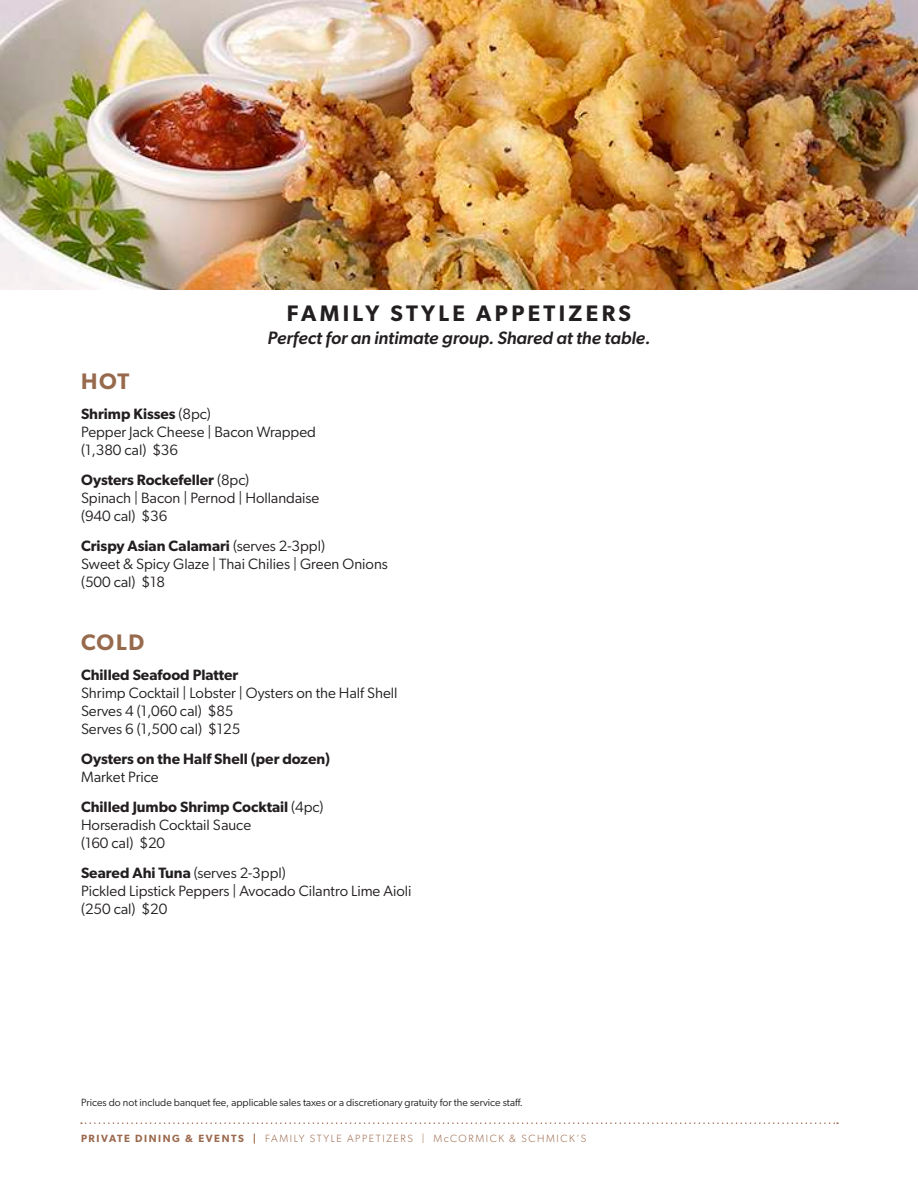
<style>
.page{position:relative;width:918px;height:1188px;background:#fff}
.page>*{position:absolute;margin:0;border:0;box-sizing:border-box;transform-origin:0 0}
.t1{font:600 22.5px "Gibson";letter-spacing:.15em;color:#231f20}
.t2{font:600 22.5px "Gibson";letter-spacing:.075em;color:#976a4d}
.t3{font:italic 500 18px "Gibson";color:#231f20}
.t4{font:15px/18px "Gibson";color:#231f20}
.t5{font:600 15px/30px "Gibson";color:#231f20}
.t6{font:10.5px "Gibson";color:#231f20}
.t7{font:300 10.5px "Gibson";letter-spacing:.15em;color:#9b694d}
.s1{font-weight:600}
.s2{font-weight:400}
</style>
<div class="page">
<img style="left:0;top:0;width:918px;height:290px">
<svg style="left:81px;top:1122px;width:757px;height:2px"></svg>
<h1 class="t1" style="left:287px;top:300px;width:346px">FAMILY STYLE APPETIZERS</h1>
<p class="t3" style="left:268px;top:326px;width:384px">Perfect for an intimate group. Shared at the table.</p>
<h1 class="t2" style="left:81px;top:367px;width:50px">HOT</h1>
<p class="t4" style="left:81px;top:404px;width:237px"><span class="s1">Shrimp Kisses</span> (8pc)<br>Pepper Jack Cheese | Bacon Wrapped (1,380 cal) $36</p>
<p class="t4" style="left:81px;top:470px;width:240px"><span class="s1">Oysters Rockefeller</span> (8pc)<br>Spinach | Bacon | Pernod | Hollandaise (940 cal) $36</p>
<p class="t4" style="left:81px;top:536px;width:308px"><span class="s1">Crispy Asian Calamari</span> (serves 2-3ppl)<br>Sweet &amp; Spicy Glaze | Thai Chilies | Green Onions (500 cal) $18</p>
<h1 class="t2" style="left:81px;top:628px;width:65px">COLD</h1>
<p class="t5" style="left:81px;top:659px;width:159px">Chilled Seafood Platter</p>
<p class="t4" style="left:81px;top:683px;width:318px">Shrimp Cocktail | Lobster | Oysters on the Half Shell<br>Serves 4 (1,060 cal) $85<br>Serves 6 (1,500 cal) $125</p>
<p class="t5" style="left:81px;top:743px;width:251px">Oysters on the Half Shell (per dozen)</p>
<p class="t5" style="left:81px;top:761px;width:244px"><span class="s2">Market Price<br></span>Chilled Jumbo Shrimp Cocktail <span class="s2">(4pc)</span></p>
<p class="t4" style="left:81px;top:815px;width:172px">Horseradish Cocktail Sauce (160 cal) $20</p>
<p class="t4" style="left:81px;top:863px;width:332px"><span class="s1">Seared Ahi Tuna</span> (serves 2-3ppl)<br>Pickled Lipstick Peppers | Avocado Cilantro Lime Aioli (250 cal) $20</p>
<p class="t6" style="left:81px;top:1096px;width:444px">Prices do not include banquet fee, applicable sales taxes or a discretionary gratuity for the service staff.</p>
<p class="t7" style="left:81px;top:1132px;width:507px"><span class="s1">PRIVATE DINING &amp; EVENTS |</span> FAMILY STYLE APPETIZERS | McCORMICK &amp; SCHMICK’S</p>
</div>
